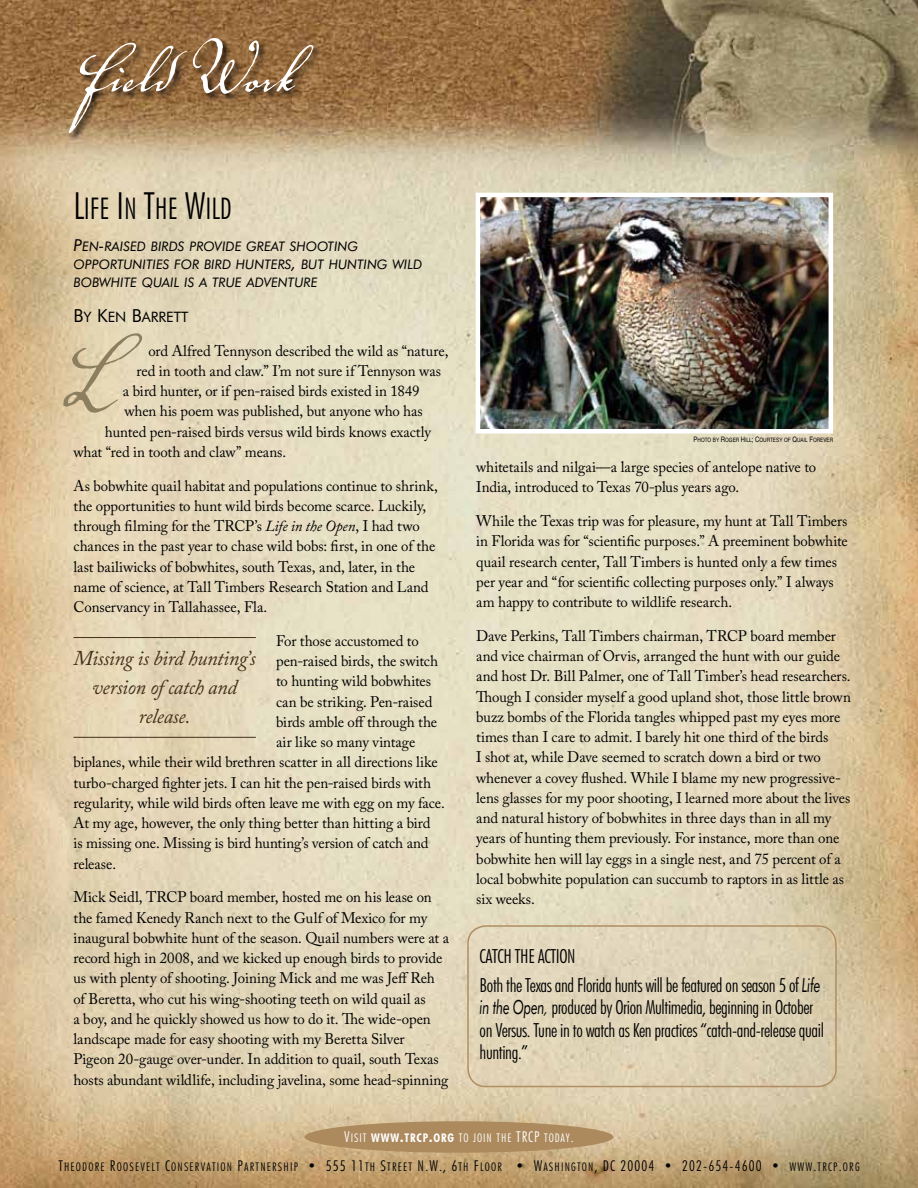
<style>
.page{position:relative;width:918px;height:1188px;background:#fff}
.page>*{position:absolute;margin:0;border:0;box-sizing:border-box;transform-origin:0 0}
.t1{font:90px "Voluta Script";color:#fff}
.t2{font:30px "Futura BT Light Condensed SC800";color:#000}
.t3{font:italic 21px/29.2px "Adobe Caslon Pro";letter-spacing:-.015em;color:#422f1a;text-align:center}
.t4{font:300 condensed 19.5px/22.5px "Futura BT";letter-spacing:-.02em;color:#000}
.t5{font:15.3px/20.2px "Adobe Caslon Pro";letter-spacing:-.005em;color:#000}
.t6{font:14.4px "Futura BT Book SC800";color:#000}
.t7{font:13.2px/18px "Futura BT Book Italic SC800";color:#000}
.t8{font:12px "Futura BT Light Condensed SC800";letter-spacing:.1em;color:#000}
.t9{font:12px "Futura BT Light Condensed SC800";letter-spacing:.075em;color:#fff}
.t10{font:6px "Helvetica Narrow SC800";color:#000}
.s1{font-size:37.5px}
.s2{font-size:16.5px}
.s3{font-size:18px}
.s4{font-style:italic}
.s5{font-size:7.5px}
.s6{font-weight:400;font-style:italic;font-stretch:normal}
.s7{font-style:italic;font-stretch:normal;font-size:15px}
.s8{font-size:15px}
.s9{font-family:"Futura BT Bold Condensed SC800"}
.s10{font-family:"Futura BT Bold Condensed SC800";font-size:15px}
</style>
<div class="page">
<img style="left:0;top:0;width:918px;height:1188px">
<div style="left:304px;top:1121px;width:310px;height:32px;background:#ad8a5e;border-radius:50%"></div>
<div style="left:467px;top:925px;width:370px;height:162px;border:2px solid #b08e62;border-radius:18px"></div>
<div style="left:69px;top:37px;width:253px;height:104px;background:#000;opacity:.75"></div>
<hr style="left:74px;top:637px;width:182px;height:1px;background:#422f1a">
<hr style="left:74px;top:737px;width:182px;height:1px;background:#422f1a">
<img style="left:481px;top:198px;width:347px;height:231px">
<div style="left:476px;top:193px;width:357px;height:241px;border:4px solid #fff"></div>
<svg style="left:63px;top:333px;width:79px;height:80px;background:#d7c8a6"></svg>
<h1 class="t1" style="left:68px;top:7px;width:229px">Field Work</h1>
<h2 class="t2" style="left:74px;top:190px;width:160px"><span class="s1">L</span>IFE <span class="s1">I</span> N <span class="s1">T</span>HE <span class="s1">W</span>ILD</h2>
<p class="t7" style="left:74px;top:237px;width:350px"><span class="s2">P</span>EN<span class="s2">-</span>RAISED BIRDS PROVIDE GREAT SHOOTING<br>OPPORTUNITIES FOR BIRD HUNTERS<span class="s2">,</span> BUT HUNTING WILD<br>BOBWHITE QUAIL IS A TRUE ADVENTURE</p>
<p class="t6" style="left:74px;top:308px;width:109px"><span class="s3">B</span>Y <span class="s3">K</span>EN <span class="s3">B</span>ARRETT</p>
<p class="t5" style="left:148px;top:340px;width:302px">ord Alfred Tennyson described the wild as “nature,</p>
<p class="t5" style="left:136px;top:360px;width:306px">red in tooth and claw.” I’m not sure if Tennyson was</p>
<p class="t5" style="left:123px;top:381px;width:298px">a bird hunter, or if pen-raised birds existed in 1849</p>
<p class="t5" style="left:124px;top:401px;width:300px">when his poem was published, but anyone who has</p>
<p class="t5" style="left:105px;top:421px;width:328px">hunted pen-raised birds versus wild birds knows exactly</p>
<p class="t5" style="left:73px;top:441px;width:214px">what “red in tooth and claw” means.</p>
<p class="t5" style="left:73px;top:475px;width:366px">As bobwhite quail habitat and populations continue to shrink, the opportunities to hunt wild birds become scarce. Luckily, through filming for the TRCP’s <span class="s4">Life in the Open</span>, I had two chances in the past year to chase wild bobs: first, in one of the last bailiwicks of bobwhites, south Texas, and, later, in the name of science, at Tall Timbers Research Station and Land Conservancy in Tallahassee, Fla.</p>
<p class="t5" style="left:276px;top:630px;width:144px">For those accustomed to</p>
<p class="t5" style="left:276px;top:651px;width:164px">pen-raised birds, the switch</p>
<p class="t5" style="left:276px;top:671px;width:157px">to hunting wild bobwhites</p>
<p class="t5" style="left:276px;top:691px;width:158px">can be striking. Pen-raised</p>
<p class="t5" style="left:276px;top:711px;width:163px">birds amble off through the</p>
<p class="t5" style="left:276px;top:732px;width:141px">air like so many vintage</p>
<p class="t5" style="left:73px;top:752px;width:366px">biplanes, while their wild brethren scatter in all directions like</p>
<p class="t5" style="left:73px;top:772px;width:359px">turbo-charged fighter jets. I can hit the pen-raised birds with</p>
<p class="t5" style="left:73px;top:792px;width:373px">regularity, while wild birds often leave me with egg on my face.</p>
<p class="t5" style="left:73px;top:813px;width:359px">At my age, however, the only thing better than hitting a bird</p>
<p class="t5" style="left:73px;top:833px;width:357px">is missing one. Missing is bird hunting’s version of catch and</p>
<p class="t5" style="left:73px;top:853px;width:44px">release.</p>
<p class="t5" style="left:73px;top:887px;width:377px">Mick Seidl, TRCP board member, hosted me on his lease on the famed Kenedy Ranch next to the Gulf of Mexico for my inaugural bobwhite hunt of the season. Quail numbers were at a record high in 2008, and we kicked up enough birds to provide us with plenty of shooting. Joining Mick and me was Jeff Reh of Beretta, who cut his wing-shooting teeth on wild quail as<br>a boy, and he quickly showed us how to do it. The wide-open landscape made for easy shooting with my Beretta Silver Pigeon 20-gauge over-under. In addition to quail, south Texas hosts abundant wildlife, including javelina, some head-spinning</p>
<h3 class="t3" style="left:74px;top:643px;width:184px">Missing is bird hunting’s version of catch and release.</h3>
<p class="t10" style="left:694px;top:436px;width:141px"><span class="s5">P</span>HOTO BY <span class="s5">R</span>OGER <span class="s5">H</span> ILL<span class="s5">; C</span>OURTESY OF <span class="s5">Q</span>UAIL <span class="s5">F</span>OREVER</p>
<p class="t5" style="left:476px;top:457px;width:342px">whitetails and nilgai—a large species of antelope native to<br>India, introduced to Texas 70-plus years ago.</p>
<p class="t5" style="left:476px;top:511px;width:373px">While the Texas trip was for pleasure, my hunt at Tall Timbers in Florida was for “scientific purposes.” A preeminent bobwhite quail research center, Tall Timbers is hunted only a few times per year and “for scientific collecting purposes only.” I always am happy to contribute to wildlife research.</p>
<p class="t5" style="left:476px;top:625px;width:376px">Dave Perkins, Tall Timbers chairman, TRCP board member and vice chairman of Orvis, arranged the hunt with our guide and host Dr. Bill Palmer, one of Tall Timber’s head researchers.<br>Though I consider myself a good upland shot, those little brown buzz bombs of the Florida tangles whipped past my eyes more times than I care to admit. I barely hit one third of the birds<br>I shot at, while Dave seemed to scratch down a bird or two whenever a covey flushed. While I blame my new progressive&shy;lens glasses for my poor shooting, I learned more about the lives and natural history of bobwhites in three days than in all my years of hunting them previously. For instance, more than one bobwhite hen will lay eggs in a single nest, and 75 percent of a local bobwhite population can succumb to raptors in as little as six weeks.</p>
<p class="t4" style="left:480px;top:941px;width:342px;line-height:29.2px">Catch the Action<br>Both the Texas and Florida hunts will be featured on season 5 of <span class="s6">Life</span></p>
<p class="t4" style="left:480px;top:996px;width:346px"><span class="s6">in the Open</span><span class="s7">,</span> produced by Orion Multimedia, beginning in October on Versus. Tune in to watch as Ken practices “catch-and-release quail hunting.”</p>
<p class="t9" style="left:344px;top:1130px;width:231px"><span class="s8">V</span>ISIT <span class="s9">WWW</span><span class="s10">.</span><span class="s9">TRCP</span><span class="s10">.</span><span class="s9">ORG</span> TO JOIN THE <span class="s8">TRCP</span> TODAY<span class="s8">.</span></p>
<p class="t8" style="left:58px;top:1159px;width:803px"><span class="s8">T</span>HEODORE <span class="s8">R</span>OOSEVELT <span class="s8">C</span>ONSERVATION <span class="s8">P</span>ARTNERSHIP <span class="s8">• 555 11</span>TH <span class="s8">S</span>TREET <span class="s8">N.W., 6</span>TH <span class="s8">F</span>LOOR <span class="s8">• W</span>ASHINGTON<span class="s8">, DC 20004 • 202-654-4600 •</span> WWW<span class="s8">.</span>TRCP<span class="s8">.</span>ORG</p>
</div>
